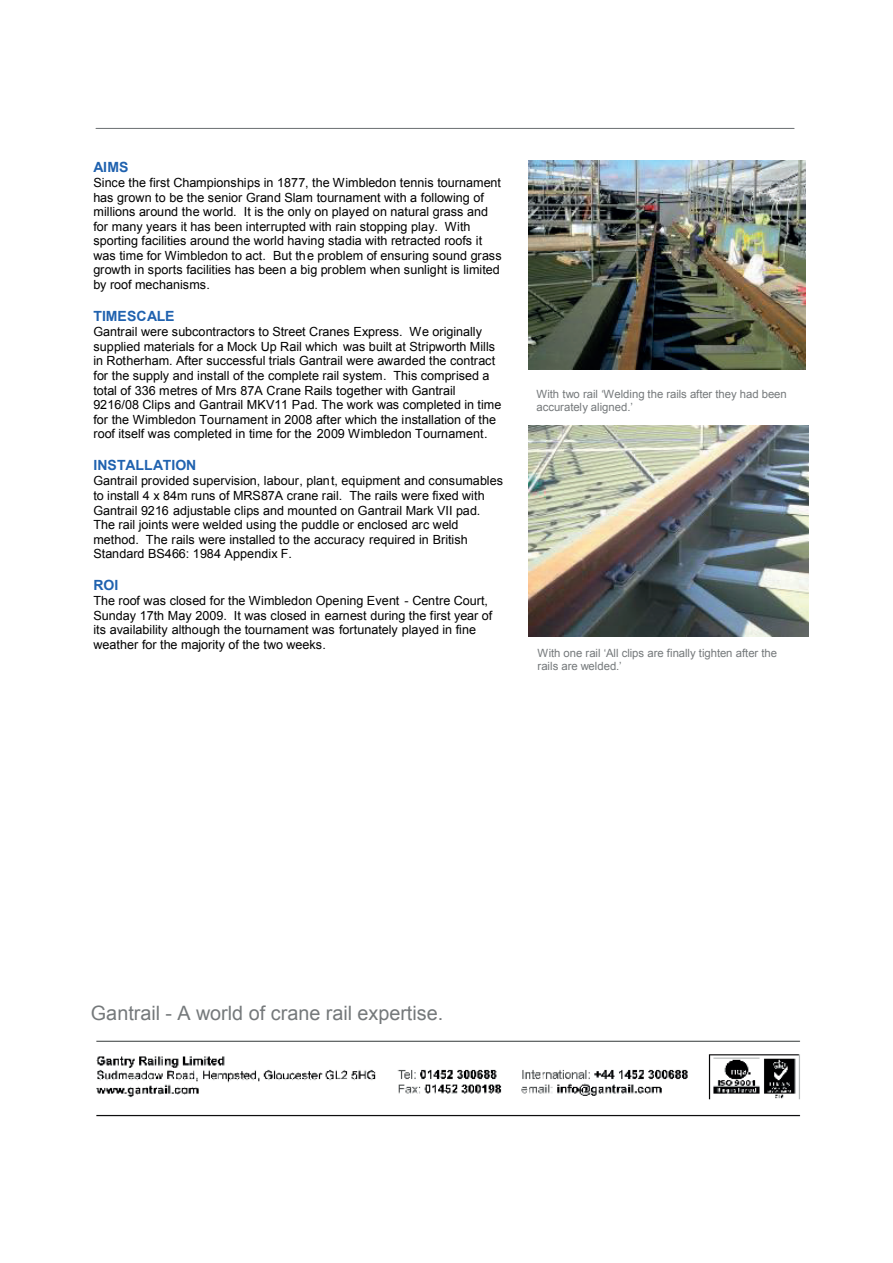
<style>
.page{position:relative;width:893px;height:1263px;background:#fff}
.page>*{position:absolute;margin:0;border:0;box-sizing:border-box;transform-origin:0 0}
.t1{font:19.8px "Arial";color:#75797b}
.t2{font:700 14.1px "Arial";color:#2062af}
.t3{font:12.6px/14.5px "Arial";color:#000001}
.t4{font:11.4px/13.2px "Arial";color:#75797b}
</style>
<div class="page">
<hr style="left:96px;top:128px;width:698px;height:1px;background:#75797b">
<img style="left:529px;top:426px;width:279px;height:210px">
<img style="left:96px;top:1040px;width:705px;height:77px">
<img style="left:529px;top:161px;width:276px;height:209px">
<p class="t2" style="left:93px;top:158px;width:37px">AIMS</p>
<p class="t3" style="left:93px;top:175px;width:410px">Since the first Championships in 1877, the Wimbledon tennis tournament has grown to be the senior Grand Slam tournament with a following of millions around the world. It is the only on played on natural grass and for many years it has been interrupted with rain stopping play. With sporting facilities around the world having stadia with retracted roofs it was time for Wimbledon to act. But the problem of ensuring sound grass growth in sports facilities has been a big problem when sunlight is limited by roof mechanisms.</p>
<p class="t2" style="left:93px;top:307px;width:83px">TIMESCALE</p>
<p class="t3" style="left:93px;top:325px;width:409px">Gantrail were subcontractors to Street Cranes Express. We originally supplied materials for a Mock Up Rail which was built at Stripworth Mills in Rotherham. After successful trials Gantrail were awarded the contract for the supply and install of the complete rail system. This comprised a total of 336 metres of Mrs 87A Crane Rails together with Gantrail 9216/08 Clips and Gantrail MKV11 Pad. The work was completed in time for the Wimbledon Tournament in 2008 after which the installation of the roof itself was completed in time for the 2009 Wimbledon Tournament.</p>
<p class="t2" style="left:93px;top:456px;width:104px">INSTALLATION</p>
<p class="t3" style="left:93px;top:474px;width:411px">Gantrail provided supervision, labour, plant, equipment and consumables to install 4 x 84m runs of MRS87A crane rail. The rails were fixed with Gantrail 9216 adjustable clips and mounted on Gantrail Mark VII pad.<br>The rail joints were welded using the puddle or enclosed arc weld method. The rails were installed to the accuracy required in British Standard BS466: 1984 Appendix F.</p>
<p class="t2" style="left:93px;top:576px;width:26px">ROI</p>
<p class="t3" style="left:93px;top:594px;width:400px">The roof was closed for the Wimbledon Opening Event - Centre Court, Sunday 17th May 2009. It was closed in earnest during the first year of its availability although the tournament was fortunately played in fine weather for the majority of the two weeks.</p>
<p class="t4" style="left:536px;top:388px;width:252px">With two rail ‘Welding the rails after they had been accurately aligned.’</p>
<p class="t4" style="left:538px;top:647px;width:241px">With one rail ‘All clips are finally tighten after the rails are welded.’</p>
<h1 class="t1" style="left:91px;top:1000px;width:354px">Gantrail - A world of crane rail expertise.</h1>
</div>
